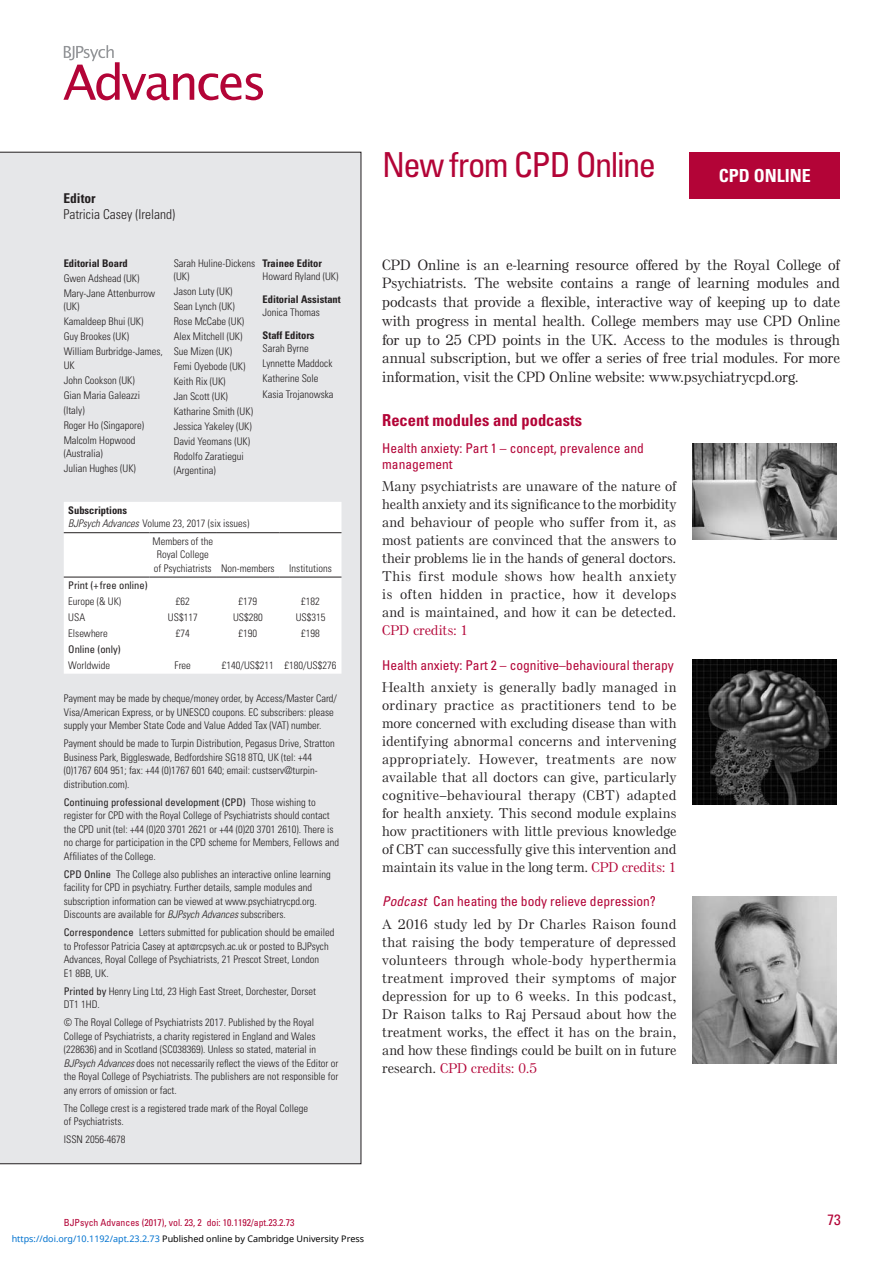
<style>
.page{position:relative;width:893px;height:1263px;background:#fff}
.page>*{position:absolute;margin:0;border:0;box-sizing:border-box;transform-origin:0 0}
.t1{font:condensed 34.5px "Univers LT Std";letter-spacing:-.045em;color:#b30437}
.t2{font:700 condensed 18px "Univers LT Std";color:#fff}
.t3{font:700 condensed 16.5px "Univers LT Std";color:#b30437}
.t4{font:condensed 15px "Univers LT Std";color:#b30437}
.t5{font:500 14.25px/18.8px "Else NPL Std";letter-spacing:.005em;color:#231f20;text-align:justify}
.t6{font:500 13.5px/18px "Else NPL Std";letter-spacing:.025em;color:#231f20;text-align:justify}
.t7{font:condensed 13.5px/16.2px "Univers LT Std";color:#b30437}
.t8{font:300 condensed 13.5px "Univers LT Std";color:#231f20}
.t9{font:500 13.5px "Else NPL Std";letter-spacing:.015em;color:#b30437}
.t10{font:700 condensed 13.5px "Univers LT Std";color:#231f20}
.t11{font:300 condensed 10.5px/13.5px "Univers LT Std";color:#231f20}
.t12{font:700 condensed 10.5px "Univers LT Std";color:#231f20}
.t13{font:condensed 10.5px "Univers LT Std";color:#231f20}
.t14{font:condensed 9.75px "Univers LT Std";color:#b30437}
.t15{font:9px "Noto Sans";color:#000}
.s1{font-weight:700}
.s2{font-style:italic}
.s3{font-weight:400}
.s4{font-size:8.25px}
.s5{color:#b30437}
.s6{color:#0172cf}
</style>
<div class="page">
<div style="left:690px;top:152px;width:150px;height:46px;background:#b30437"></div>
<div style="left:0;top:152px;width:361px;height:1012px;background:#e6e7e9"></div>
<svg style="left:64px;top:502px;width:277px;height:172px"></svg>
<hr style="left:64px;top:532px;width:86px;height:1px;background:#231f20">
<hr style="left:150px;top:532px;width:66px;height:1px;background:#231f20">
<hr style="left:216px;top:532px;width:64px;height:1px;background:#231f20">
<hr style="left:280px;top:532px;width:61px;height:1px;background:#231f20">
<hr style="left:64px;top:577px;width:86px;height:1px;background:#231f20">
<hr style="left:150px;top:577px;width:66px;height:1px;background:#231f20">
<hr style="left:216px;top:577px;width:64px;height:1px;background:#231f20">
<hr style="left:280px;top:577px;width:61px;height:1px;background:#231f20">
<svg style="left:63px;top:45px;width:200px;height:55px"></svg>
<img style="left:692px;top:443px;width:145px;height:97px">
<img style="left:692px;top:660px;width:145px;height:144px">
<img style="left:692px;top:896px;width:145px;height:167px">
<p class="t10" style="left:63px;top:189px;width:34px">Editor</p>
<p class="t8" style="left:63px;top:206px;width:113px">Patricia Casey (Ireland)</p>
<p class="t12" style="left:64px;top:257px;width:66px">Editorial Board</p>
<p class="t11" style="left:64px;top:271px;width:93px;line-height:15px">Gwen Adshead (UK)<br>Mary-Jane Attenburrow</p>
<p class="t11" style="left:64px;top:299px;width:101px;line-height:15px">(UK)<br>Kamaldeep Bhui (UK)<br>Guy Brookes (UK)<br>William Burbridge-James,</p>
<p class="t11" style="left:64px;top:358px;width:82px;line-height:15px">UK<br>John Cookson (UK)<br>Gian Maria Galeazzi (Italy)<br>Roger Ho (Singapore)<br>Malcolm Hopwood</p>
<p class="t11" style="left:64px;top:446px;width:74px;line-height:15px">(Australia)<br>Julian Hughes (UK)</p>
<p class="t11" style="left:174px;top:256px;width:83px">Sarah Huline-Dickens (UK)</p>
<p class="t11" style="left:174px;top:284px;width:81px;line-height:15px">Jason Luty (UK)<br>Sean Lynch (UK)<br>Rose McCabe (UK)<br>Alex Mitchell (UK)<br>Sue Mizen (UK)<br>Femi Oyebode (UK)<br>Keith Rix (UK)<br>Jan Scott (UK)<br>Katharine Smith (UK)<br>Jessica Yakeley (UK)<br>David Yeomans (UK)<br>Rodolfo Zaratiegui</p>
<p class="t11" style="left:174px;top:463px;width:43px">(Argentina)</p>
<p class="t12" style="left:263px;top:257px;width:61px">Trainee Editor</p>
<p class="t11" style="left:263px;top:270px;width:77px">Howard Ryland (UK)</p>
<p class="t12" style="left:263px;top:293px;width:80px">Editorial Assistant</p>
<p class="t11" style="left:263px;top:306px;width:59px">Jonica Thomas</p>
<p class="t12" style="left:263px;top:329px;width:53px">Staff Editors</p>
<p class="t11" style="left:263px;top:341px;width:72px;line-height:15px">Sarah Byrne<br>Lynnette Maddock<br>Katherine Sole<br>Kasia Trojanowska</p>
<p class="t11" style="left:68px;top:503px;width:183px"><span class="s1">Subscriptions<br></span><span class="s2">BJPsych Advances</span> Volume 23, 2017 (six issues)</p>
<p class="t11" style="left:153px;top:534px;width:124px">Members of the<br>Royal College<br>of Psychiatrists Non-members</p>
<p class="t11" style="left:289px;top:561px;width:44px">Institutions</p>
<p class="t13" style="left:68px;top:579px;width:81px">Print (+ free online)</p>
<p class="t11" style="left:68px;top:595px;width:55px">Europe (&amp; UK)</p>
<p class="t11" style="left:176px;top:595px;width:15px">£62</p>
<p class="t11" style="left:239px;top:595px;width:20px">£179</p>
<p class="t11" style="left:301px;top:595px;width:20px">£182</p>
<p class="t11" style="left:68px;top:610px;width:18px">USA</p>
<p class="t11" style="left:168px;top:610px;width:31px">US$117</p>
<p class="t11" style="left:233px;top:610px;width:31px">US$280</p>
<p class="t11" style="left:296px;top:610px;width:31px">US$315</p>
<p class="t11" style="left:68px;top:626px;width:41px">Elsewhere</p>
<p class="t11" style="left:176px;top:626px;width:15px">£74</p>
<p class="t11" style="left:239px;top:626px;width:20px">£190</p>
<p class="t11" style="left:301px;top:626px;width:20px">£198</p>
<p class="t13" style="left:68px;top:643px;width:54px">Online (only)</p>
<p class="t11" style="left:68px;top:659px;width:43px">Worldwide</p>
<p class="t11" style="left:175px;top:659px;width:18px">Free</p>
<p class="t11" style="left:222px;top:659px;width:116px">£140/US$211 £180/US$276</p>
<p class="t11" style="left:64px;top:692px;width:275px">Payment may be made by cheque/money order, by Access/Master Card/<br>Visa/American Express, or by UNESCO coupons. EC subscribers: please supply your Member State Code and Value Added Tax (VAT) number.</p>
<p class="t11" style="left:64px;top:737px;width:272px">Payment should be made to Turpin Distribution, Pegasus Drive, Stratton Business Park, Biggleswade, Bedfordshire SG18 8TQ, UK (tel: +44 (0)1767 604 951; fax: +44 (0)1767 601 640; email: custserv@turpin&shy;distribution.com).</p>
<p class="t11" style="left:64px;top:795px;width:277px"><span class="s3">Continuing professional development (CPD)</span> Those wishing to register for CPD with the Royal College of Psychiatrists should contact the CPD unit (tel: +44 (0)20 3701 2621 or +44 (0)20 3701 2610). There is no charge for participation in the CPD scheme for Members, Fellows and Affiliates of the College.</p>
<p class="t11" style="left:64px;top:867px;width:269px"><span class="s3">CPD Online</span> The College also publishes an interactive online learning facility for CPD in psychiatry. Further details, sample modules and subscription information can be viewed at www.psychiatrycpd.org.<br>Discounts are available for <span class="s2">BJPsych Advances</span> subscribers.</p>
<p class="t11" style="left:64px;top:926px;width:272px"><span class="s3">Correspondence</span> Letters submitted for publication should be emailed to Professor Patricia Casey at apt<span class="s4">@</span>rcpsych.ac.uk or posted to BJPsych Advances, Royal College of Psychiatrists, 21 Prescot Street, London<br>E1 8BB, UK.</p>
<p class="t11" style="left:64px;top:984px;width:254px"><span class="s3">Printed by</span> Henry Ling Ltd, 23 High East Street, Dorchester, Dorset<br>DT1 1HD.</p>
<p class="t11" style="left:64px;top:1016px;width:276px">© The Royal College of Psychiatrists 2017. Published by the Royal College of Psychiatrists, a charity registered in England and Wales (228636) and in Scotland (SC038369). Unless so stated, material in <span class="s2">BJPsych Advances</span> does not necessarily reflect the views of the Editor or the Royal College of Psychiatrists. The publishers are not responsible for any errors of omission or fact.</p>
<p class="t11" style="left:64px;top:1101px;width:246px">The College crest is a registered trade mark of the Royal College of Psychiatrists.</p>
<p class="t11" style="left:64px;top:1133px;width:63px">ISSN 2056-4678</p>
<h1 class="t1" style="left:382px;top:143px;width:275px">New from CPD Online</h1>
<h2 class="t2" style="left:719px;top:164px;width:94px">CPD ONLINE</h2>
<p class="t5" style="left:382px;top:255px;width:459px">CPD Online is an e-learning resource offered by the Royal College of Psychiatrists. The website contains a range of learning modules and podcasts that provide a flexible, interactive way of keeping up to date with progress in mental health. College members may use CPD Online for up to 25 CPD points in the UK. Access to the modules is through annual subscription, but we offer a series of free trial modules. For more information, visit the CPD Online website: www.psychiatrycpd.org.</p>
<h3 class="t3" style="left:382px;top:410px;width:201px">Recent modules and podcasts</h3>
<p class="t7" style="left:382px;top:440px;width:263px">Health anxiety: Part 1 – concept, prevalence and management</p>
<p class="t6" style="left:382px;top:478px;width:295px">Many psychiatrists are unaware of the nature of health anxiety and its significance to the morbidity and behaviour of people who suffer from it, as most patients are convinced that the answers to their problems lie in the hands of general doctors.<br>This first module shows how health anxiety is often hidden in practice, how it develops and is maintained, and how it can be detected.</p>
<p class="t9" style="left:382px;top:622px;width:87px">CPD credits: 1</p>
<p class="t7" style="left:382px;top:656px;width:293px">Health anxiety: Part 2 – cognitive–behavioural therapy</p>
<p class="t6" style="left:382px;top:678px;width:296px">Health anxiety is generally badly managed in ordinary practice as practitioners tend to be more concerned with excluding disease than with identifying abnormal concerns and intervening appropriately. However, treatments are now available that all doctors can give, particularly cognitive–behavioural therapy (CBT) adapted for health anxiety. This second module explains how practitioners with little previous knowledge of CBT can successfully give this intervention and maintain its value in the long term. <span class="s5">CPD credits: 1</span></p>
<p class="t7" style="left:382px;top:893px;width:275px"><span class="s2">Podcast</span> Can heating the body relieve depression?</p>
<p class="t6" style="left:382px;top:915px;width:295px">A 2016 study led by Dr Charles Raison found that raising the body temperature of depressed volunteers through whole-body hyperthermia treatment improved their symptoms of major depression for up to 6 weeks. In this podcast, Dr Raison talks to Raj Persaud about how the treatment works, the effect it has on the brain, and how these findings could be built on in future research. <span class="s5">CPD credits: 0.5</span></p>
<p class="t14" style="left:64px;top:1216px;width:232px">BJPsych Advances (2017), vol. 23, 2 doi: 10.1192/apt.23.2.73</p>
<p class="t15" style="left:12px;top:1232px;width:354px"><span class="s6">https://doi.org/10.1192/apt.23.2.73</span> Published online by Cambridge University Press</p>
<h3 class="t4" style="left:827px;top:1210px;width:15px">73</h3>
</div>
